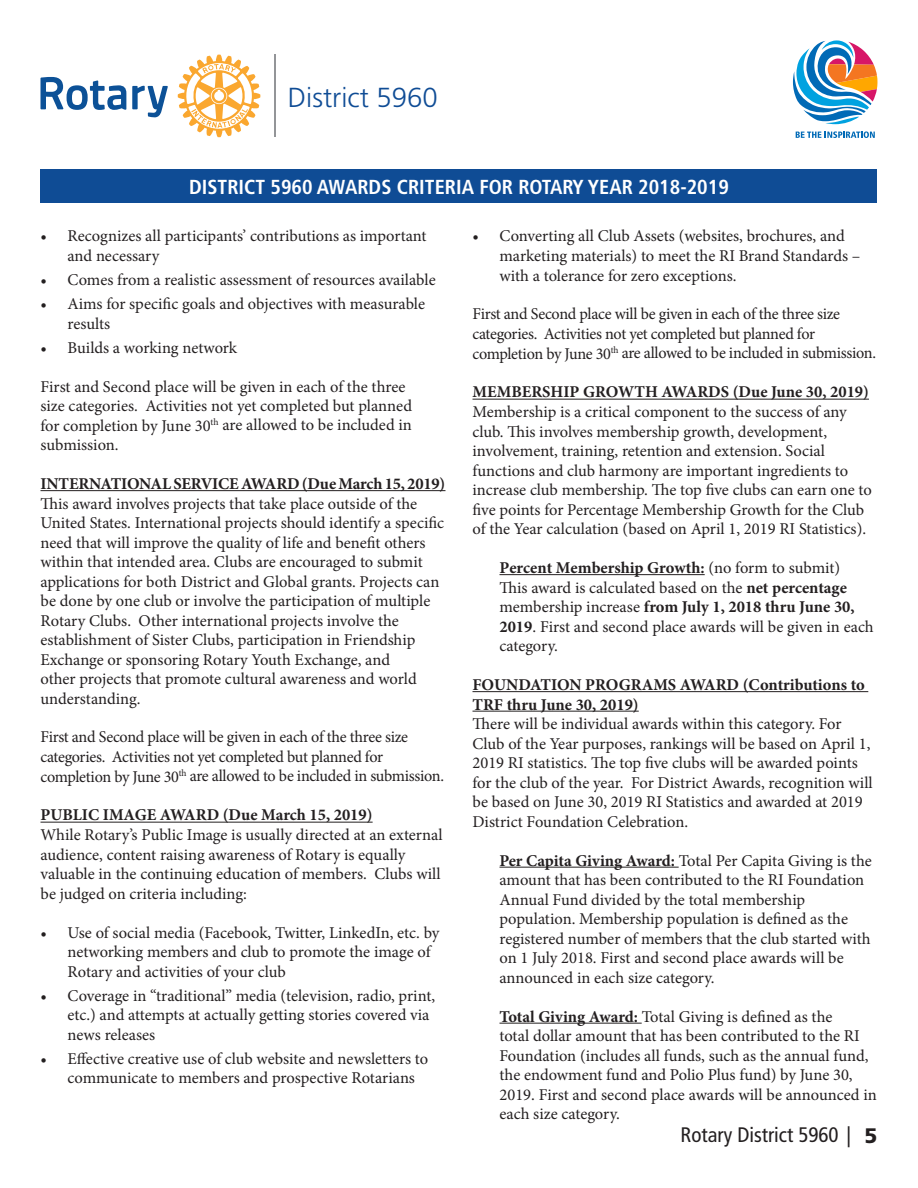
<style>
.page{position:relative;width:918px;height:1188px;background:#fff}
.page>*{position:absolute;margin:0;border:0;box-sizing:border-box;transform-origin:0 0}
.t1{font:300 27.6px "Frutiger LT Std";color:#0f4c95}
.t2{font:condensed 21px "Frutiger";color:#231f20}
.t3{font:700 condensed 20.25px "Frutiger";color:#fff}
.t4{font:16.5px/19.5px "Minion Pro";letter-spacing:-.005em;color:#231f20}
.t5{font:700 16.5px/19.5px "Minion Pro";letter-spacing:-.005em;color:#231f20}
.s1{font-weight:700}
.s2{font-weight:900;font-stretch:normal}
</style>
<div class="page">
<div style="left:40px;top:170px;width:838px;height:33px;background:#0f4c95"></div>
<hr style="left:274px;top:55px;width:1px;height:82px;background:#939598">
<svg style="left:40px;top:77px;width:128px;height:40px"></svg>
<svg style="left:178px;top:55px;width:82px;height:82px"></svg>
<svg style="left:796px;top:131px;width:79px;height:7px"></svg>
<svg style="left:793px;top:40px;width:85px;height:84px"></svg>
<hr style="left:40px;top:490px;width:406px;height:1px;background:#231f20">
<hr style="left:40px;top:822px;width:333px;height:1px;background:#231f20">
<hr style="left:472px;top:399px;width:397px;height:1px;background:#231f20">
<hr style="left:500px;top:574px;width:205px;height:1px;background:#231f20">
<hr style="left:472px;top:691px;width:396px;height:1px;background:#231f20">
<hr style="left:472px;top:711px;width:167px;height:1px;background:#231f20">
<hr style="left:500px;top:867px;width:179px;height:1px;background:#231f20">
<hr style="left:500px;top:1023px;width:142px;height:1px;background:#231f20">
<h1 class="t1" style="left:288px;top:82px;width:151px">District 5960</h1>
<p class="t3" style="left:189px;top:175px;width:541px">DISTRICT 5960 AWARDS CRITERIA FOR ROTARY YEAR 2018-2019</p>
<p class="t4" style="left:67px;top:227px;width:361px;text-indent:-27px">• Recognizes all participants’ contributions as important and necessary</p>
<p class="t4" style="left:40px;top:270px;width:397px">• Comes from a realistic assessment of resources available</p>
<p class="t4" style="left:67px;top:294px;width:359px;text-indent:-27px">• Aims for specific goals and objectives with measurable results</p>
<p class="t4" style="left:40px;top:338px;width:198px">• Builds a working network</p>
<p class="t4" style="left:40px;top:377px;width:373px">First and Second place will be given in each of the three size categories. Activities not yet completed but planned for completion by June 30<sup>th</sup> are allowed to be included in submission.</p>
<p class="t5" style="left:41px;top:475px;width:406px">INTERNATIONAL SERVICE AWARD (Due March 15, 2019)</p>
<p class="t4" style="left:41px;top:494px;width:405px">This award involves projects that take place outside of the United States. International projects should identify a specific need that will improve the quality of life and benefit others within that intended area. Clubs are encouraged to submit applications for both District and Global grants. Projects can be done by one club or involve the participation of multiple Rotary Clubs. Other international projects involve the establishment of Sister Clubs, participation in Friendship Exchange or sponsoring Rotary Youth Exchange, and<br>other projects that promote cultural awareness and world understanding.</p>
<p class="t4" style="left:40px;top:728px;width:405px">First and Second place will be given in each of the three size categories. Activities not yet completed but planned for completion by June 30<sup>th</sup> are allowed to be included in submission.</p>
<p class="t5" style="left:40px;top:806px;width:334px">PUBLIC IMAGE AWARD (Due March 15, 2019)</p>
<p class="t4" style="left:40px;top:825px;width:404px">While Rotary’s Public Image is usually directed at an external audience, content raising awareness of Rotary is equally valuable in the continuing education of members. Clubs will be judged on criteria including:</p>
<p class="t4" style="left:67px;top:923px;width:373px;text-indent:-27px">• Use of social media (Facebook, Twitter, LinkedIn, etc. by networking members and club to promote the image of<br>Rotary and activities of your club</p>
<p class="t4" style="left:67px;top:986px;width:369px;text-indent:-27px">• Coverage in “traditional” media (television, radio, print, etc.) and attempts at actually getting stories covered via news releases</p>
<p class="t4" style="left:67px;top:1049px;width:362px;text-indent:-27px">• Effective creative use of club website and newsletters to communicate to members and prospective Rotarians</p>
<p class="t4" style="left:499px;top:227px;width:363px;text-indent:-27px">• Converting all Club Assets (websites, brochures, and marketing materials) to meet the RI Brand Standards – with a tolerance for zero exceptions.</p>
<p class="t4" style="left:472px;top:305px;width:405px">First and Second place will be given in each of the three size categories. Activities not yet completed but planned for completion by June 30<sup>th</sup> are allowed to be included in submission.</p>
<p class="t5" style="left:472px;top:383px;width:398px">MEMBERSHIP GROWTH AWARDS (Due June 30, 2019)</p>
<p class="t4" style="left:472px;top:402px;width:401px">Membership is a critical component to the success of any club. This involves membership growth, development, involvement, training, retention and extension. Social functions and club harmony are important ingredients to increase club membership. The top five clubs can earn one to five points for Percentage Membership Growth for the Club of the Year calculation (based on April 1, 2019 RI Statistics).</p>
<p class="t4" style="left:499px;top:558px;width:376px"><span class="s1">Percent Membership Growth:</span> (no form to submit)<br>This award is calculated based on the <span class="s1">net percentage </span>membership increase <span class="s1">from July 1, 2018 thru June 30, 2019</span>. First and second place awards will be given in each category.</p>
<p class="t5" style="left:472px;top:676px;width:394px">FOUNDATION PROGRAMS AWARD (Contributions to<br>TRF thru June 30, 2019)</p>
<p class="t4" style="left:472px;top:714px;width:402px">There will be individual awards within this category. For Club of the Year purposes, rankings will be based on April 1, 2019 RI statistics. The top five clubs will be awarded points for the club of the year. For District Awards, recognition will be based on June 30, 2019 RI Statistics and awarded at 2019<br>District Foundation Celebration.</p>
<p class="t4" style="left:499px;top:851px;width:374px"><span class="s1">Per Capita Giving Award:</span> Total Per Capita Giving is the amount that has been contributed to the RI Foundation Annual Fund divided by the total membership population. Membership population is defined as the registered number of members that the club started with on 1 July 2018. First and second place awards will be announced in each size category.</p>
<p class="t4" style="left:499px;top:1007px;width:379px"><span class="s1">Total Giving Award:</span> Total Giving is defined as the<br>total dollar amount that has been contributed to the RI Foundation (includes all funds, such as the annual fund, the endowment fund and Polio Plus fund) by June 30, 2019. First and second place awards will be announced in each size category.</p>
<p class="t2" style="left:681px;top:1123px;width:198px">Rotary District 5960 | <span class="s2">5</span></p>
</div>
